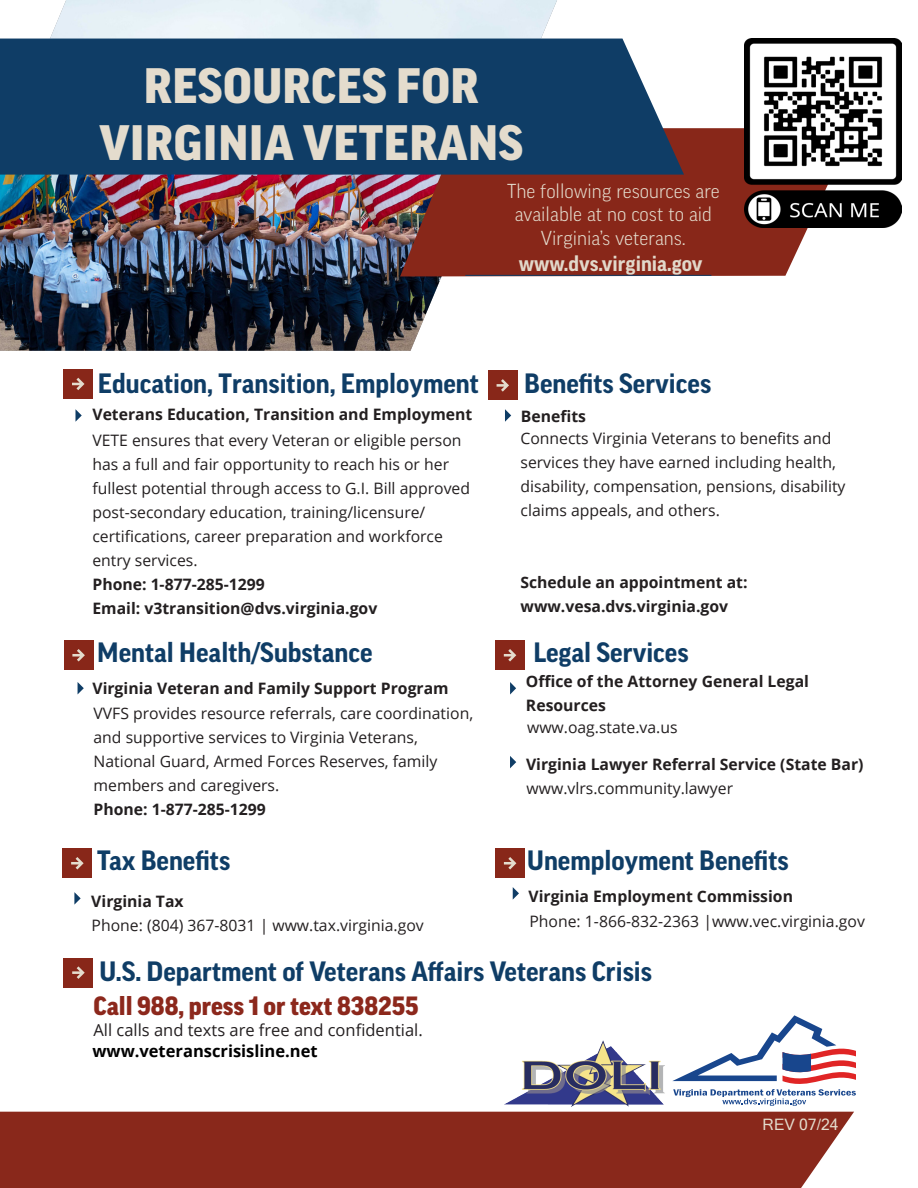
<style>
.page{position:relative;width:918px;height:1188px;background:#fff}
.page>*{position:absolute;margin:0;border:0;box-sizing:border-box;transform-origin:0 0}
.Title_01_Left{font:900 48px "Good Pro";letter-spacing:.01em;color:#e4dccd}
.Title_02_Left{font:700 27px "Good Pro";color:#0f3d66}
.Title_02_Left-2{font:900 25.5px "Good Pro";color:#8c281c}
.Intro_Text_Left{font:700 21px "Good Pro";color:#e2d8ca}
.Intro_Text_Left-2{font:300 19.5px "Good Pro";color:#e4dccd}
.t1{font:16.5px "Open Sans";color:#231f20}
.Title_02_Left-3{font:700 16.5px "Open Sans";color:#000}
.t2{font:15.75px/24px "Open Sans";color:#231f20}
.t3{font:700 15.75px/24px "Open Sans";color:#231f20}
.t4{font:15.75px "Microsoft Sans Serif";color:#e4dccd}
</style>
<div class="page">
<img style="left:0;top:0;width:557px;height:351px">
<div style="left:0;top:1112px;width:854px;height:76px;background:#89281b"></div>
<div style="left:488px;top:371px;width:30px;height:29px;background:#882719"></div>
<div style="left:495px;top:640px;width:30px;height:30px;background:#882719"></div>
<div style="left:63px;top:369px;width:30px;height:30px;background:#882719"></div>
<div style="left:64px;top:640px;width:30px;height:30px;background:#882719"></div>
<div style="left:64px;top:958px;width:29px;height:30px;background:#882719"></div>
<svg style="left:390px;top:128px;width:418px;height:148px;background:#892d22"></svg>
<svg style="left:497px;top:379px;width:12px;height:13px"></svg>
<svg style="left:504px;top:649px;width:12px;height:13px"></svg>
<svg style="left:72px;top:378px;width:13px;height:12px"></svg>
<svg style="left:72px;top:649px;width:13px;height:13px"></svg>
<svg style="left:72px;top:966px;width:13px;height:13px"></svg>
<div style="left:0;top:39px;width:684px;height:136px;background:#0f3d66"></div>
<img style="left:744px;top:39px;width:157px;height:189px">
<svg style="left:510px;top:682px;width:6px;height:13px"></svg>
<svg style="left:510px;top:756px;width:6px;height:12px"></svg>
<svg style="left:75px;top:409px;width:7px;height:13px"></svg>
<hr style="left:465px;top:275px;width:246px;height:1px;background:#0f3d66">
<img style="left:504px;top:1040px;width:161px;height:67px">
<svg style="left:505px;top:409px;width:6px;height:13px"></svg>
<div style="left:63px;top:848px;width:29px;height:30px;background:#882719"></div>
<svg style="left:71px;top:857px;width:13px;height:12px"></svg>
<div style="left:495px;top:848px;width:30px;height:30px;background:#882719"></div>
<svg style="left:504px;top:857px;width:12px;height:12px"></svg>
<svg style="left:78px;top:682px;width:6px;height:12px"></svg>
<svg style="left:672px;top:1015px;width:184px;height:91px"></svg>
<svg style="left:74px;top:892px;width:7px;height:13px"></svg>
<svg style="left:513px;top:887px;width:6px;height:13px"></svg>
<p class="Title_01_Left" style="left:144px;top:58px;width:336px">RESOURCES FOR</p>
<p class="Title_01_Left" style="left:99px;top:116px;width:425px">VIRGINIA VETERANS</p>
<p class="Intro_Text_Left-2" style="left:507px;top:180px;width:214px">The following resources are</p>
<p class="Intro_Text_Left-2" style="left:515px;top:203px;width:199px">available at no cost to aid</p>
<p class="Intro_Text_Left-2" style="left:541px;top:226px;width:146px">Virginia’s veterans.</p>
<p class="Intro_Text_Left" style="left:519px;top:251px;width:185px">www.dvs.virginia.gov</p>
<p class="Title_02_Left" style="left:98px;top:368px;width:383px">Education, Transition, Employment</p>
<p class="t2" style="left:92px;top:428px;width:379px">VETE ensures that every Veteran or eligible person has a full and fair opportunity to reach his or her fullest potential through access to G.I. Bill approved post-secondary education, training/licensure/ certifications, career preparation and workforce entry services.</p>
<p class="t3" style="left:92px;top:572px;width:174px">Phone: 1-877-285-1299</p>
<p class="t3" style="left:92px;top:596px;width:286px">Email: v3transition@dvs.virginia.gov</p>
<p class="Title_02_Left" style="left:524px;top:368px;width:189px">Benefits Services</p>
<p class="t2" style="left:521px;top:425px;width:327px">Connects Virginia Veterans to benefits and services they have earned including health, disability, compensation, pensions, disability claims appeals, and others.</p>
<p class="t3" style="left:92px;top:402px;width:382px">Veterans Education, Transition and Employment</p>
<p class="t3" style="left:521px;top:404px;width:67px">Benefits</p>
<p class="t3" style="left:521px;top:569px;width:228px">Schedule an appointment at:</p>
<p class="t3" style="left:521px;top:593px;width:209px">www.vesa.dvs.virginia.gov</p>
<p class="Title_02_Left" style="left:534px;top:638px;width:157px">Legal Services</p>
<p class="t3" style="left:526px;top:669px;width:285px">Office of the Attorney General Legal<br>Resources</p>
<p class="Title_02_Left" style="left:97px;top:638px;width:277px">Mental Health/Substance</p>
<p class="t3" style="left:92px;top:676px;width:358px">Virginia Veteran and Family Support Program</p>
<p class="t2" style="left:94px;top:701px;width:381px">VVFS provides resource referrals, care coordination, and supportive services to Virginia Veterans, National Guard, Armed Forces Reserves, family members and caregivers.</p>
<p class="t3" style="left:94px;top:797px;width:174px">Phone: 1-877-285-1299</p>
<p class="t2" style="left:527px;top:715px;width:152px">www.oag.state.va.us</p>
<p class="t3" style="left:526px;top:752px;width:339px">Virginia Lawyer Referral Service (State Bar)</p>
<p class="t2" style="left:527px;top:776px;width:208px">www.vlrs.community.lawyer</p>
<p class="Title_02_Left" style="left:97px;top:846px;width:135px">Tax Benefits</p>
<p class="t3" style="left:91px;top:889px;width:94px">Virginia Tax</p>
<p class="t2" style="left:92px;top:913px;width:334px">Phone: (804) 367-8031 | www.tax.virginia.gov</p>
<p class="Title_02_Left" style="left:527px;top:846px;width:263px">Unemployment Benefits</p>
<p class="t3" style="left:528px;top:883px;width:266px">Virginia Employment Commission</p>
<p class="t2" style="left:529px;top:908px;width:337px">Phone: 1-866-832-2363 |www.vec.virginia.gov</p>
<p class="Title_02_Left" style="left:99px;top:957px;width:554px">U.S. Department of Veterans Affairs Veterans Crisis</p>
<p class="Title_02_Left-2" style="left:93px;top:991px;width:327px">Call 988, press 1 or text 838255</p>
<p class="t1" style="left:93px;top:1019px;width:331px">All calls and texts are free and confidential.</p>
<p class="Title_02_Left-3" style="left:92px;top:1039px;width:227px">www.veteranscrisisline.net</p>
<p class="t4" style="left:763px;top:1114px;width:77px">REV 07/24</p>
</div>
